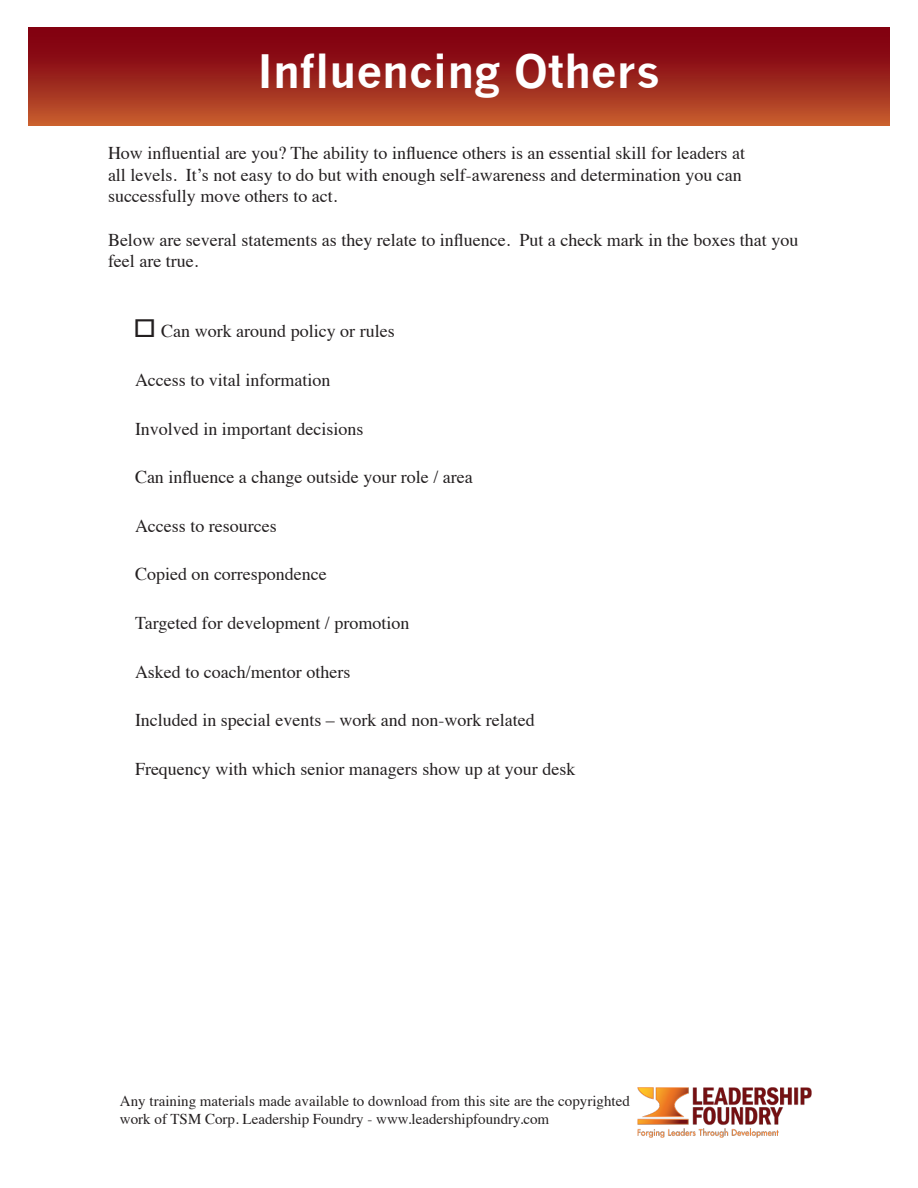
<style>
.page{position:relative;width:918px;height:1188px;background:#fff}
.page>*{position:absolute;margin:0;border:0;box-sizing:border-box;transform-origin:0 0}
.t1{font:700 45px "News Gothic";color:#fff}
.t2{font:18px/21.6px "Times";color:#231f20}
.t3{font:15px/18px "Times";color:#231f20}
</style>
<div class="page">
<div style="left:28px;top:27px;width:862px;height:99px;background:linear-gradient(to bottom,#77000c,#c2592d)"></div>
<img style="left:637px;top:1087px;width:175px;height:51px">
<p class="t1" style="left:258px;top:44px;width:404px">Influencing Others</p>
<p class="t2" style="left:108px;top:141px;width:639px">How influential are you? The ability to influence others is an essential skill for leaders at all levels. It’s not easy to do but with enough self-awareness and determination you can successfully move others to act.</p>
<p class="t2" style="left:108px;top:227px;width:692px">Below are several statements as they relate to influence. Put a check mark in the boxes that you feel are true.</p>
<p class="t2" style="left:161px;top:319px;width:235px">Can work around policy or rules</p>
<p class="t2" style="left:135px;top:368px;width:197px">Access to vital information</p>
<p class="t2" style="left:135px;top:416px;width:230px">Involved in important decisions</p>
<p class="t2" style="left:135px;top:465px;width:339px">Can influence a change outside your role / area</p>
<p class="t2" style="left:135px;top:513px;width:143px">Access to resources</p>
<p class="t2" style="left:135px;top:562px;width:193px">Copied on correspondence</p>
<p class="t2" style="left:135px;top:611px;width:276px">Targeted for development / promotion</p>
<p class="t2" style="left:135px;top:659px;width:217px">Asked to coach/mentor others</p>
<p class="t2" style="left:135px;top:708px;width:401px">Included in special events – work and non-work related</p>
<p class="t2" style="left:135px;top:756px;width:442px">Frequency with which senior managers show up at your desk</p>
<p class="t3" style="left:120px;top:1090px;width:511px">Any training materials made available to download from this site are the copyrighted work of TSM Corp. Leadership Foundry - www.leadershipfoundry.com</p>
</div>
